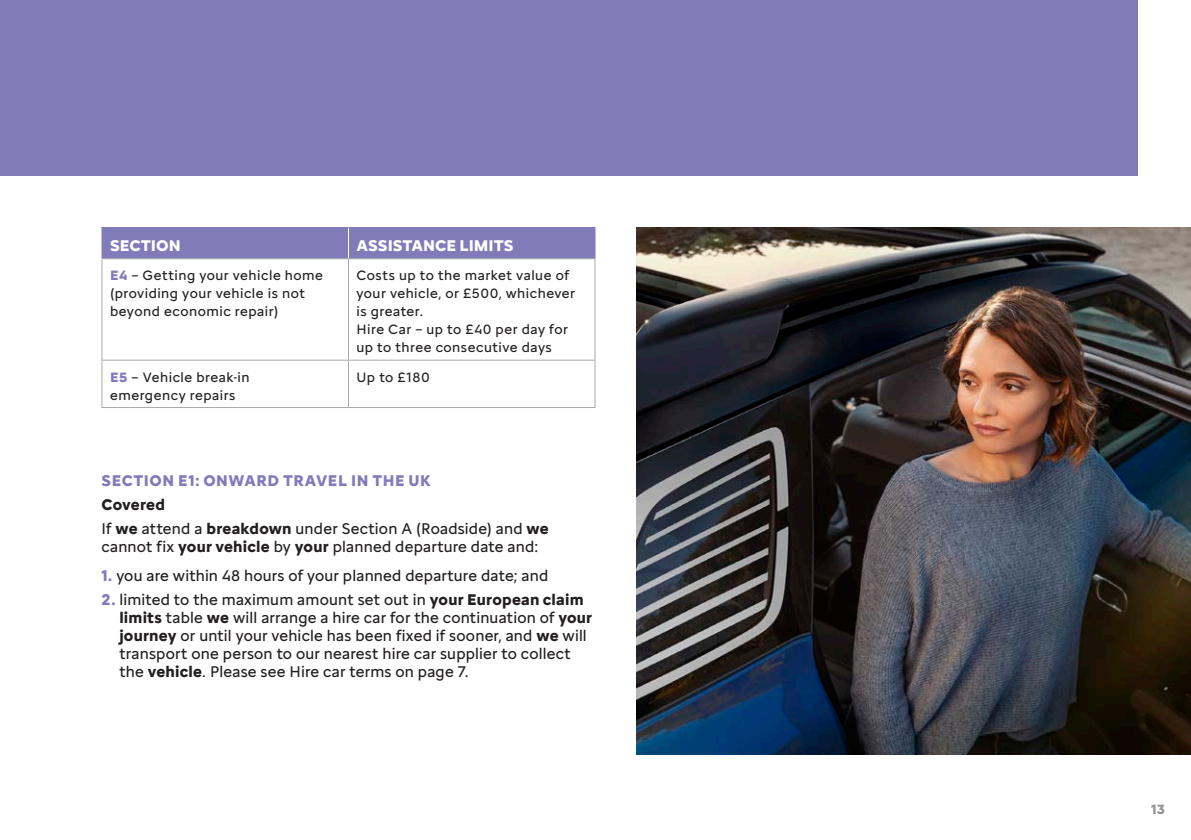
<style>
.page{position:relative;width:1191px;height:840px;background:#fff}
.page>*{position:absolute;margin:0;border:0;box-sizing:border-box;transform-origin:0 0}
.t1{font:16px/18px "Citroen Type";letter-spacing:.01em;color:#231f20}
.t2{font:700 16px "Citroen Type";letter-spacing:.035em;color:#817bba}
.t3{font:700 16px "Citroen Type";color:#fff}
.t4{font:700 16px "Citroen Type";letter-spacing:.01em;color:#231f20}
.t5{font:14px/18px "Citroen Type";letter-spacing:.035em;color:#231f20}
.t6{font:700 14px "Citroen Type";color:#939598}
.s1{font-weight:700;color:#817bba}
.s2{font-weight:700}
</style>
<div class="page">
<div style="left:0;top:0;width:1138px;height:175px;background:#817bba"></div>
<div style="left:102px;top:228px;width:492px;height:30px;background:#817bba"></div>
<hr style="left:101px;top:258px;width:247px;height:1px;background:#a8a9ad">
<hr style="left:101px;top:259px;width:1px;height:100px;background:#a8a9ad">
<hr style="left:348px;top:258px;width:247px;height:1px;background:#a8a9ad">
<hr style="left:348px;top:259px;width:1px;height:100px;background:#a8a9ad">
<hr style="left:594px;top:259px;width:1px;height:100px;background:#a8a9ad">
<hr style="left:101px;top:359px;width:247px;height:1px;background:#a8a9ad">
<hr style="left:101px;top:360px;width:1px;height:47px;background:#a8a9ad">
<hr style="left:348px;top:359px;width:247px;height:1px;background:#a8a9ad">
<hr style="left:348px;top:360px;width:1px;height:47px;background:#a8a9ad">
<hr style="left:594px;top:360px;width:1px;height:47px;background:#a8a9ad">
<hr style="left:101px;top:407px;width:247px;height:1px;background:#a8a9ad">
<hr style="left:348px;top:407px;width:247px;height:1px;background:#a8a9ad">
<hr style="left:348px;top:228px;width:1px;height:30px;background:#fff">
<hr style="left:101px;top:228px;width:1px;height:30px;background:#817bba">
<hr style="left:101px;top:227px;width:247px;height:1px;background:#817bba">
<hr style="left:348px;top:227px;width:247px;height:1px;background:#817bba">
<hr style="left:594px;top:228px;width:1px;height:30px;background:#817bba">
<img style="left:636px;top:227px;width:555px;height:527px">
<p class="t3" style="left:110px;top:233px;width:72px">SECTION</p>
<p class="t3" style="left:356px;top:233px;width:159px">ASSISTANCE LIMITS</p>
<p class="t5" style="left:110px;top:265px;width:215px"><span class="s1">E4</span> – Getting your vehicle home</p>
<p class="t5" style="left:110px;top:283px;width:197px">(providing your vehicle is not beyond economic repair)</p>
<p class="t5" style="left:356px;top:265px;width:220px">Costs up to the market value of your vehicle, or £500, whichever is greater.</p>
<p class="t5" style="left:356px;top:319px;width:213px">Hire Car – up to £40 per day for up to three consecutive days</p>
<p class="t5" style="left:110px;top:367px;width:141px"><span class="s1">E5</span> – Vehicle break-in emergency repairs</p>
<p class="t5" style="left:356px;top:367px;width:75px">Up to £180</p>
<p class="t2" style="left:101px;top:468px;width:331px">SECTION E1: ONWARD TRAVEL IN THE UK</p>
<p class="t4" style="left:101px;top:492px;width:65px">Covered</p>
<p class="t1" style="left:101px;top:518px;width:449px">If <span class="s2">we</span> attend a <span class="s2">breakdown</span> under Section A (Roadside) and <span class="s2">we </span>cannot fix <span class="s2">your vehicle</span> by <span class="s2">your</span> planned departure date and:</p>
<p class="t1" style="left:101px;top:565px;width:448px"><span class="s1">1.</span> you are within 48 hours of your planned departure date; and</p>
<p class="t1" style="left:119px;top:589px;width:474px;text-indent:-18px"><span class="s1">2.</span> limited to the maximum amount set out in <span class="s2">your European claim limits</span> table <span class="s2">we</span> will arrange a hire car for the continuation of <span class="s2">your journey</span> or until your vehicle has been fixed if sooner, and <span class="s2">we</span> will transport one person to our nearest hire car supplier to collect the <span class="s2">vehicle</span>. Please see Hire car terms on page 7.</p>
<p class="t6" style="left:1151px;top:797px;width:15px">13</p>
</div>
